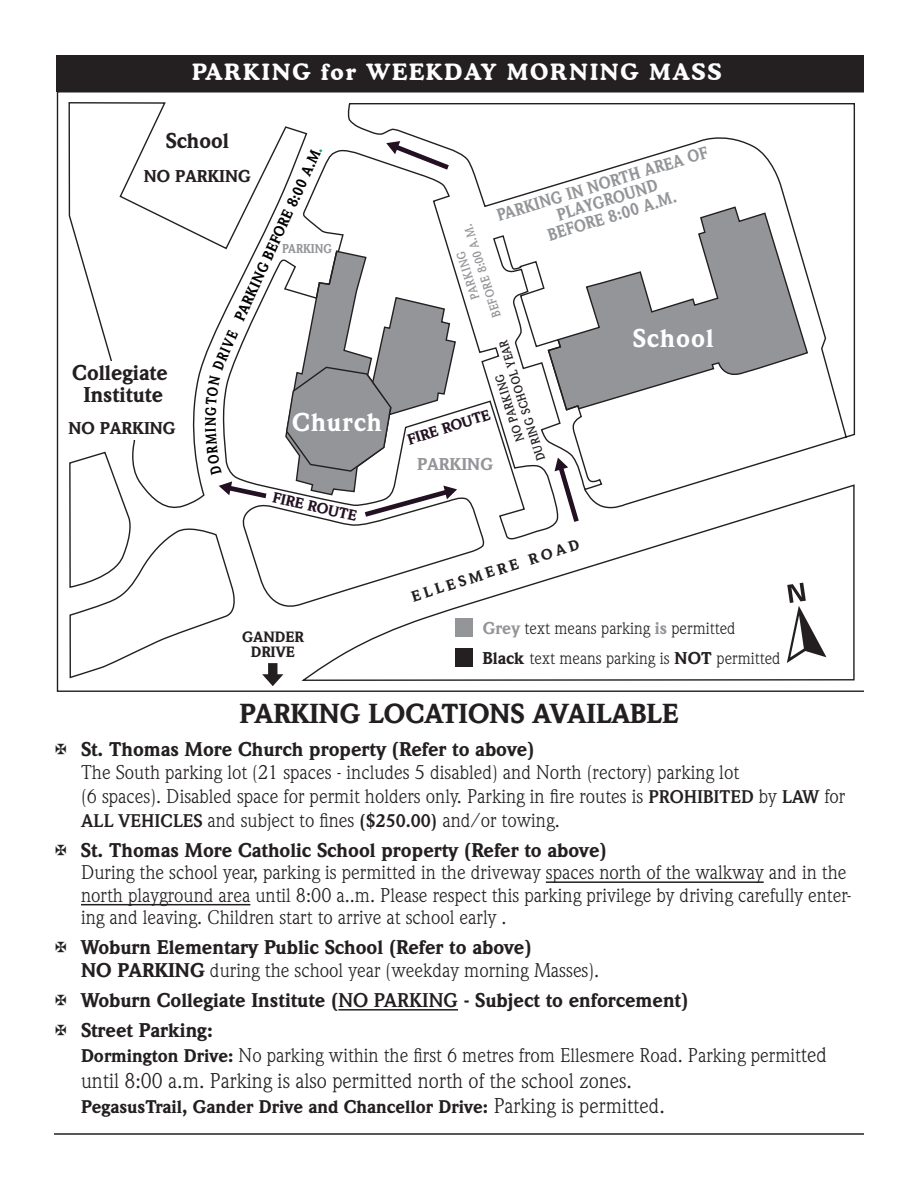
<style>
.page{position:relative;width:918px;height:1188px;background:#fff}
.page>*{position:absolute;margin:0;border:0;box-sizing:border-box;transform-origin:0 0}
.t1{font:900 27px "Weidemann";color:#231f20}
.t2{font:900 25.2px "Weidemann";letter-spacing:.04em;color:#fff}
.t3{font:700 22.35px "Cooper BT";letter-spacing:.08em;color:#fff}
.t4{font:21px "Weidemann";color:#231f20}
.t5{font:900 21px/22.4px "Weidemann";color:#231f20;text-align:center}
.t6{font:900 21px "Weidemann";color:#241f20}
.t7{font:19.5px/24px "Weidemann";color:#231f20}
.t8{font:900 19.5px/22.5px "Weidemann";color:#231f20}
.t9{font:900 18px "Weidemann";color:#231f20}
.t10{font:16.8px/29.4px "Weidemann";color:#231f20}
.t11{font:900 16.8px/16.8px "Weidemann";color:#939598;text-align:center;scale:.88 1}
.t12{font:900 16.8px "Weidemann";color:#241f20}
.t13{font:900 16.8px "Weidemann";color:#939598}
.t14{font:900 14.7px/14.7px "Weidemann";letter-spacing:-.005em;color:#231f20;text-align:center}
.t15{font:900 14.7px "Weidemann";color:#000;scale:.9 1}
.t16{font:900 14.7px "Weidemann";color:#231123}
.t17{font:900 14.7px "Weidemann";color:#000;scale:.8 1}
.t18{font:700 12.6px/14.4px "Weidemann IT Cby BT";color:#241f20;text-align:center;scale:.9 1}
.t19{font:700 12.6px/15.1px "Weidemann IT Cby BT";color:#939598;text-align:center;scale:.9 1}
.t20{font:900 12.6px "Weidemann";color:#939598;scale:.89 1}
.s1{color:#00a651}
.s2{font-weight:900;color:#939598}
.s3{font-weight:900;color:#241f20}
.s4{font-weight:700;font-size:18px}
.s5{font-weight:400}
.s6{font-weight:700}
.s7{font-weight:900;font-size:18px}
.s8{font-size:21px}
.s9{font-weight:400;font-size:21px}
</style>
<div class="page">
<div style="left:57px;top:55px;width:807px;height:37px;background:#241f20"></div>
<svg style="left:57px;top:92px;width:807px;height:600px"></svg>
<svg style="left:308px;top:149px;width:38px;height:101px"></svg>
<svg style="left:346px;top:102px;width:510px;height:408px"></svg>
<svg style="left:547px;top:204px;width:262px;height:208px"></svg>
<svg style="left:308px;top:483px;width:547px;height:199px"></svg>
<svg style="left:68px;top:103px;width:240px;height:589px"></svg>
<svg style="left:386px;top:141px;width:63px;height:29px"></svg>
<svg style="left:492px;top:234px;width:111px;height:288px"></svg>
<div style="left:65px;top:361px;width:104px;height:79px;background:#fff"></div>
<svg style="left:262px;top:663px;width:21px;height:23px"></svg>
<svg style="left:787px;top:583px;width:40px;height:80px"></svg>
<div style="left:455px;top:618px;width:17px;height:19px;background:#939598"></div>
<div style="left:455px;top:648px;width:17px;height:19px;background:#241f20"></div>
<hr style="left:54px;top:1133px;width:810px;height:2px;background:#231f20">
<hr style="left:546px;top:881px;width:218px;height:2px;background:#231f20">
<hr style="left:81px;top:904px;width:169px;height:1px;background:#231f20">
<hr style="left:338px;top:1009px;width:120px;height:2px;background:#231f20">
<svg style="left:205px;top:250px;width:280px;height:366px"></svg>
<p class="t3" style="left:192px;top:58px;width:531px">PARKING for WEEKDAY MORNING MASS</p>
<p class="t6" style="left:166px;top:128px;width:64px">School</p>
<p class="t12" style="left:144px;top:166px;width:109px">NO PARKING</p>
<p class="t15" style="left:234px;top:309px;width:204px;rotate:-65deg">ARKING BEFORE 8:00 A.M<span class="s1">.</span></p>
<p class="t20" style="left:282px;top:241px;width:58px">PARKING</p>
<p class="t17" style="left:213px;top:356px;width:65px;rotate:-66deg">RIVE P</p>
<p class="t5" style="left:72px;top:361px;width:97px">Collegiate<br>Institute</p>
<p class="t12" style="left:68px;top:418px;width:109px">NO PARKING</p>
<p class="t17" style="left:202px;top:426px;width:13px;rotate:-90deg">N</p>
<p class="t2" style="left:292px;top:407px;width:91px">Church</p>
<p class="t16" style="left:275px;top:489px;width:87px;rotate:13deg">FIRE ROUTE</p>
<p class="t11" style="left:495px;top:208px;width:250px;rotate:-17deg">PARKING IN NORTH AREA OF<br>PLAYGROUND<br>BEFORE 8:00 A.M.</p>
<p class="t19" style="left:475px;top:324px;width:109px;rotate:-108deg">PARKING<br>BEFORE 8:00 A.M.</p>
<p class="t18" style="left:521px;top:467px;width:142px;rotate:-108deg">NO PARKING<br>DURING SCHOOL YEAR</p>
<p class="t16" style="left:405px;top:432px;width:87px;rotate:-18deg">FIRE ROUTE</p>
<p class="t13" style="left:417px;top:454px;width:77px">PARKING</p>
<p class="t14" style="left:410px;top:591px;width:177px;rotate:-18deg">ELLESMERE ROAD</p>
<p class="t2" style="left:633px;top:323px;width:82px">School</p>
<p class="t10" style="left:483px;top:614px;width:299px"><span class="s2">Grey</span> text means parking <span class="s2">is</span> permitted<br><span class="s3">Black</span> text means parking is <span class="s3">NOT</span> permitted</p>
<h1 class="t1" style="left:239px;top:697px;width:441px">PARKING LOCATIONS AVAILABLE</h1>
<p class="t8" style="left:68px;top:738px;width:469px">X St. Thomas More Church property (Refer to above)</p>
<p class="t7" style="left:81px;top:760px;width:766px">The South parking lot (21 spaces - includes 5 disabled) and North (rectory) parking lot<br>(6 spaces). Disabled space for permit holders only. Parking in fire routes is <span class="s4">PROHIBITED</span> by <span class="s4">LAW</span> for<br><span class="s4">ALL VEHICLES</span> and subject to fines <span class="s4">($250.00)</span> and/or towing.</p>
<p class="t8" style="left:68px;top:839px;width:541px">X St. Thomas More Catholic School property (Refer to above)</p>
<p class="t7" style="left:81px;top:861px;width:772px;line-height:22.5px">During the school year, parking is permitted in the driveway spaces north of the walkway and in the north playground area until 8:00 a..m. Please respect this parking privilege by driving carefully enter&shy;ing and leaving. Children start to arrive at school early .</p>
<p class="t8" style="left:81px;top:936px;width:520px;text-indent:-13px">X Woburn Elementary Public School (Refer to above)<br>NO PARKING <span class="s5">during the school year (weekday morning Masses).</span></p>
<p class="t8" style="left:68px;top:985px;width:622px;line-height:30px">X Woburn Collegiate Institute (<span class="s6">NO PARKING</span> - Subject to enforcement)<br>X Street Parking:</p>
<p class="t7" style="left:81px;top:1044px;width:748px"><span class="s7">Dormington Drive:</span> No parking within the first 6 metres from Ellesmere Road. Parking permit<span class="s8">ted</span></p>
<p class="t4" style="left:81px;top:1068px;width:552px">until 8:00 a.m. Parking is also permitted north of the school zones.</p>
<p class="t9" style="left:81px;top:1096px;width:585px">PegasusTrail, Gander Drive and Chancellor Drive: <span class="s9">Parking is permitted.</span></p>
<p class="t14" style="left:242px;top:630px;width:63px">GANDER<br>DRIVE</p>
</div>
